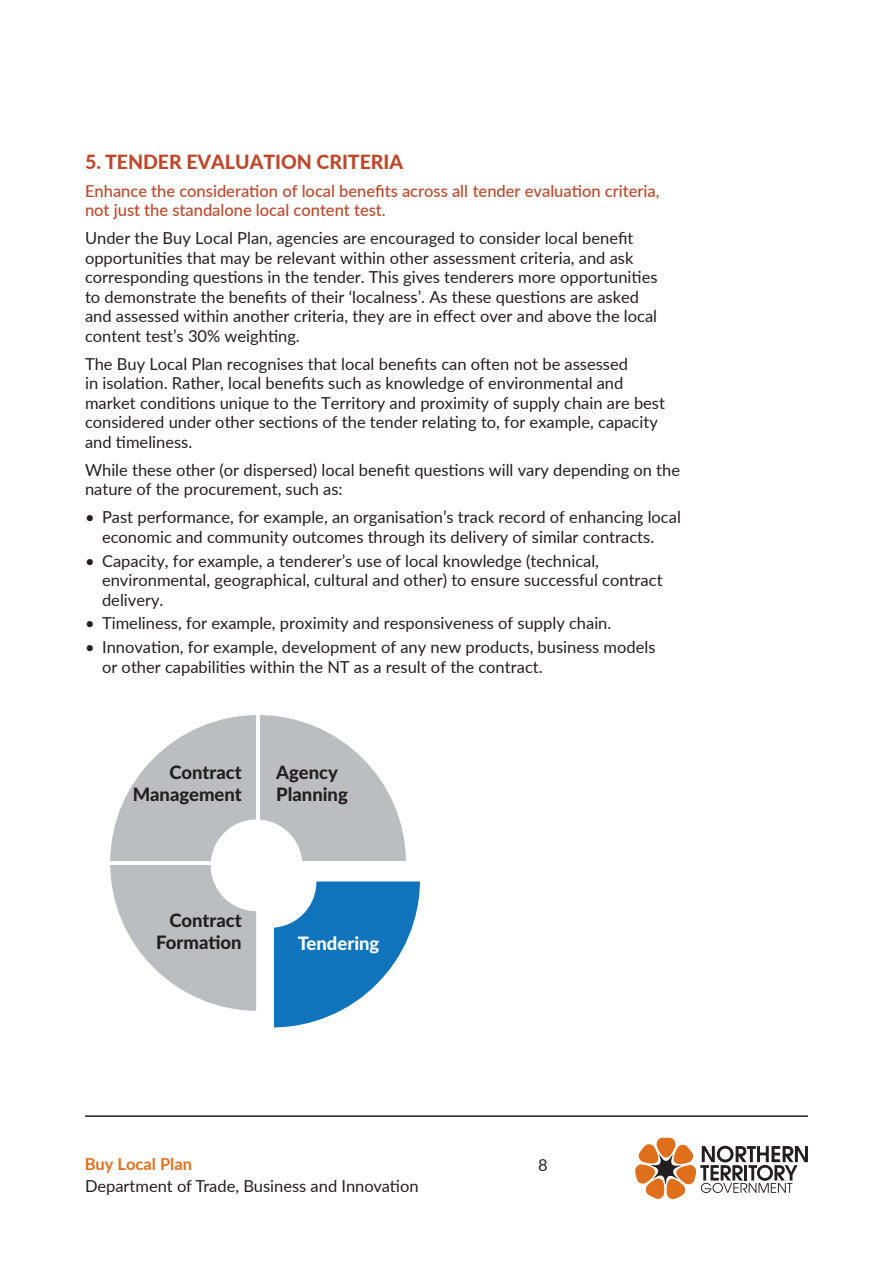
<style>
.page{position:relative;width:893px;height:1263px;background:#fff}
.page>*{position:absolute;margin:0;border:0;box-sizing:border-box;transform-origin:0 0}
.t1{font:800 19.5px "Lato";color:#bf4729}
.t2{font:800 18.45px/22.2px "Lato Latin";color:#231f20;text-align:right}
.t3{font:800 18.45px "Lato Latin";color:#fff}
.t4{font:16.5px/19.5px "Lato";color:#231f20}
.t5{font:500 16.5px/19.5px "Lato";color:#bf4729}
.t6{font:700 16.5px "Lato";color:#e06f1c}
</style>
<div class="page">
<svg style="left:635px;top:1137px;width:173px;height:62px"></svg>
<hr style="left:85px;top:1115px;width:723px;height:2px;background:#231f20">
<svg style="left:110px;top:715px;width:310px;height:313px"></svg>
<hr style="left:258px;top:1013px;width:1px;height:36px;background:#fff">
<hr style="left:408px;top:862px;width:37px;height:1px;background:#fff">
<div style="left:211px;top:819px;width:91px;height:92px;background:#fff;border-radius:50%"></div>
<p class="t1" style="left:85px;top:147px;width:320px">5. TENDER EVALUATION CRITERIA</p>
<p class="t5" style="left:85px;top:180px;width:576px">Enhance the consideration of local benefits across all tender evaluation criteria, not just the standalone local content test.</p>
<p class="t4" style="left:85px;top:228px;width:574px">Under the Buy Local Plan, agencies are encouraged to consider local benefit opportunities that may be relevant within other assessment criteria, and ask corresponding questions in the tender. This gives tenderers more opportunities to demonstrate the benefits of their ‘localness’. As these questions are asked and assessed within another criteria, they are in effect over and above the local content test’s 30% weighting.</p>
<p class="t4" style="left:85px;top:353px;width:581px">The Buy Local Plan recognises that local benefits can often not be assessed<br>in isolation. Rather, local benefits such as knowledge of environmental and market conditions unique to the Territory and proximity of supply chain are best considered under other sections of the tender relating to, for example, capacity and timeliness.</p>
<p class="t4" style="left:85px;top:459px;width:597px">While these other (or dispersed) local benefit questions will vary depending on the nature of the procurement, such as:</p>
<p class="t4" style="left:85px;top:507px;width:597px;text-align:center">• Past performance, for example, an organisation’s track record of enhancing local economic and community outcomes through its delivery of similar contracts.</p>
<p class="t4" style="left:102px;top:550px;width:562px;text-indent:-17px">• Capacity, for example, a tenderer’s use of local knowledge (technical, environmental, geographical, cultural and other) to ensure successful contract delivery.</p>
<p class="t4" style="left:85px;top:613px;width:528px">• Timeliness, for example, proximity and responsiveness of supply chain.</p>
<p class="t4" style="left:102px;top:637px;width:555px;text-indent:-17px">• Innovation, for example, development of any new products, business models or other capabilities within the NT as a result of the contract.</p>
<p class="t2" style="left:133px;top:761px;width:110px">Contract<br>Management</p>
<p class="t2" style="left:276px;top:761px;width:73px;text-align:left">Agency<br>Planning</p>
<p class="t2" style="left:156px;top:909px;width:87px">Contract<br>Formation</p>
<p class="t3" style="left:298px;top:932px;width:83px">Tendering</p>
<p class="t6" style="left:85px;top:1151px;width:109px">Buy Local Plan</p>
<p class="t4" style="left:538px;top:1155px;width:11px">8</p>
<p class="t4" style="left:85px;top:1175px;width:335px">Department of Trade, Business and Innovation</p>
</div>
